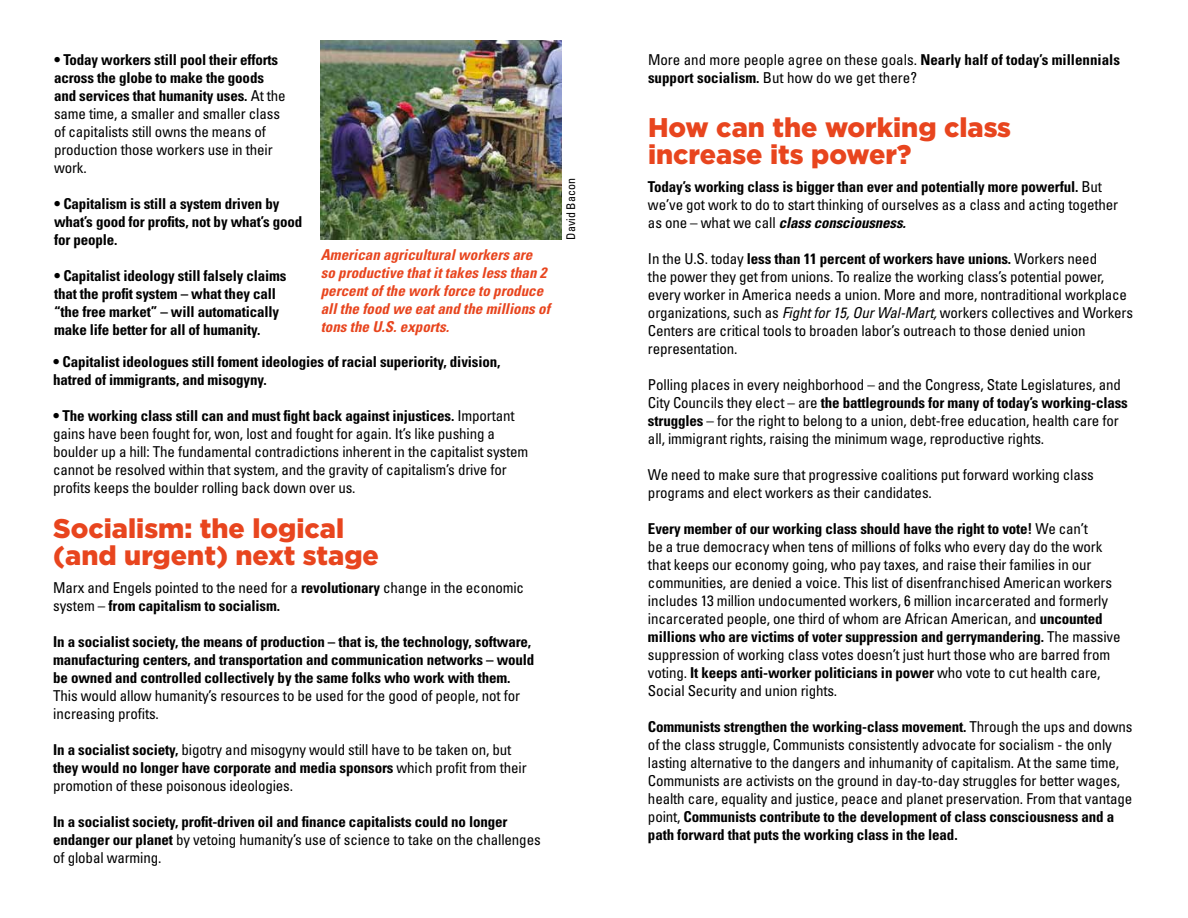
<style>
.page{position:relative;width:1188px;height:918px;background:#fff}
.page>*{position:absolute;margin:0;border:0;box-sizing:border-box;transform-origin:0 0}
.t1{font:900 27px/27px "Gotham";color:#e8451e}
.t2{font:condensed 15px/18px "Univers LT Std";letter-spacing:-.01em;color:#000}
.t3{font:700 condensed 15px/18px "Univers LT Std";letter-spacing:-.01em;color:#000}
.t4{font:italic 700 condensed 15px/18px "Univers LT Std";color:#e8451e}
.t5{font:condensed 12px "Univers LT Std";color:#000}
.s1{font-weight:700}
.s2{font-weight:400}
.s3{font-weight:700;font-style:italic}
.s4{font-style:italic}
</style>
<div class="page">
<img style="left:321px;top:40px;width:240px;height:200px">
<p class="t2" style="left:54px;top:50px;width:233px"><span class="s1">• Today workers still pool their efforts across the globe to make the goods and services that humanity uses.</span> At the same time, a smaller and smaller class of capitalists still owns the means of production those workers use in their work.</p>
<p class="t3" style="left:54px;top:194px;width:250px">• Capitalism is still a system driven by what’s good for profits, not by what’s good for people.</p>
<p class="t3" style="left:54px;top:266px;width:234px">• Capitalist ideology still falsely claims that the profit system – what they call “the free market” – will automatically make life better for all of humanity.</p>
<p class="t3" style="left:53px;top:353px;width:449px">• Capitalist ideologues still foment ideologies of racial superiority, division, hatred of immigrants, and misogyny.</p>
<p class="t2" style="left:53px;top:406px;width:477px"><span class="s1">• The working class still can and must fight back against injustices.</span> Important gains have been fought for, won, lost and fought for again. It’s like pushing a boulder up a hill: The fundamental contradictions inherent in the capitalist system cannot be resolved within that system, and the gravity of capitalism’s drive for profits keeps the boulder rolling back down over us.</p>
<h1 class="t1" style="left:53px;top:515px;width:327px">Socialism: the logical (and urgent) next stage</h1>
<p class="t2" style="left:53px;top:579px;width:472px">Marx and Engels pointed to the need for a <span class="s1">revolutionary</span> change in the economic system – <span class="s1">from capitalism to socialism.</span></p>
<p class="t3" style="left:53px;top:633px;width:483px">In a socialist society, the means of production – that is, the technology, software, manufacturing centers, and transportation and communication networks – would be owned and controlled collectively by the same folks who work with them.</p>
<p class="t2" style="left:53px;top:687px;width:468px">This would allow humanity’s resources to be used for the good of people, not for increasing profits.</p>
<p class="t2" style="left:53px;top:741px;width:475px"><span class="s1">In a socialist society,</span> bigotry and misogyny would still have to be taken on, but <span class="s1">they would no longer have corporate and media sponsors</span> which profit from their promotion of these poisonous ideologies.</p>
<p class="t3" style="left:53px;top:813px;width:489px">In a socialist society, profit-driven oil and finance capitalists could no longer endanger our planet <span class="s2">by vetoing humanity’s use of science to take on the challenges of global warming.</span></p>
<p class="t4" style="left:321px;top:246px;width:231px">American agricultural workers are so productive that it takes less than 2 percent of the work force to produce all the food we eat and the millions of tons the U.S. exports.</p>
<p class="t5" style="left:563px;top:240px;width:63px;rotate:-90deg">David Bacon</p>
<p class="t2" style="left:648px;top:50px;width:474px">More and more people agree on these goals. <span class="s1">Nearly half of today’s millennials support socialism.</span> But how do we get there?</p>
<h1 class="t1" style="left:648px;top:114px;width:365px">How can the working class increase its power?</h1>
<p class="t2" style="left:648px;top:178px;width:472px"><span class="s1">Today’s working class is bigger than ever and potentially more powerful.</span> But we’ve got work to do to start thinking of ourselves as a class and acting together as one – what we call <span class="s3">class consciousness.</span></p>
<p class="t2" style="left:648px;top:250px;width:487px">In the U.S. today <span class="s1">less than 11 percent of workers have unions.</span> Workers need<br>the power they get from unions. To realize the working class’s potential power, every worker in America needs a union. More and more, nontraditional workplace organizations, such as <span class="s4">Fight for 15, Our Wal-Mart,</span> workers collectives and Workers Centers are critical tools to broaden labor’s outreach to those denied union representation.</p>
<p class="t2" style="left:648px;top:376px;width:481px">Polling places in every neighborhood – and the Congress, State Legislatures, and City Councils they elect – are <span class="s1">the battlegrounds for many of today’s working-class struggles</span> – for the right to belong to a union, debt-free education, health care for all, immigrant rights, raising the minimum wage, reproductive rights.</p>
<p class="t2" style="left:648px;top:466px;width:447px">We need to make sure that progressive coalitions put forward working class programs and elect workers as their candidates.</p>
<p class="t2" style="left:648px;top:520px;width:474px"><span class="s1">Every member of our working class should have the right to vote!</span> We can’t<br>be a true democracy when tens of millions of folks who every day do the work that keeps our economy going, who pay taxes, and raise their families in our communities, are denied a voice. This list of disenfranchised American workers includes 13 million undocumented workers, 6 million incarcerated and formerly incarcerated people, one third of whom are African American, and <span class="s1">uncounted millions who are victims of voter suppression and gerrymandering.</span> The massive suppression of working class votes doesn’t just hurt those who are barred from voting. <span class="s1">It keeps anti-worker politicians in power</span> who vote to cut health care, Social Security and union rights.</p>
<p class="t2" style="left:648px;top:718px;width:486px"><span class="s1">Communists strengthen the working-class movement.</span> Through the ups and downs of the class struggle, Communists consistently advocate for socialism - the only lasting alternative to the dangers and inhumanity of capitalism. At the same time, Communists are activists on the ground in day-to-day struggles for better wages, health care, equality and justice, peace and planet preservation. From that vantage point, <span class="s1">Communists contribute to the development of class consciousness and a path forward that puts the working class in the lead.</span></p>
</div>
